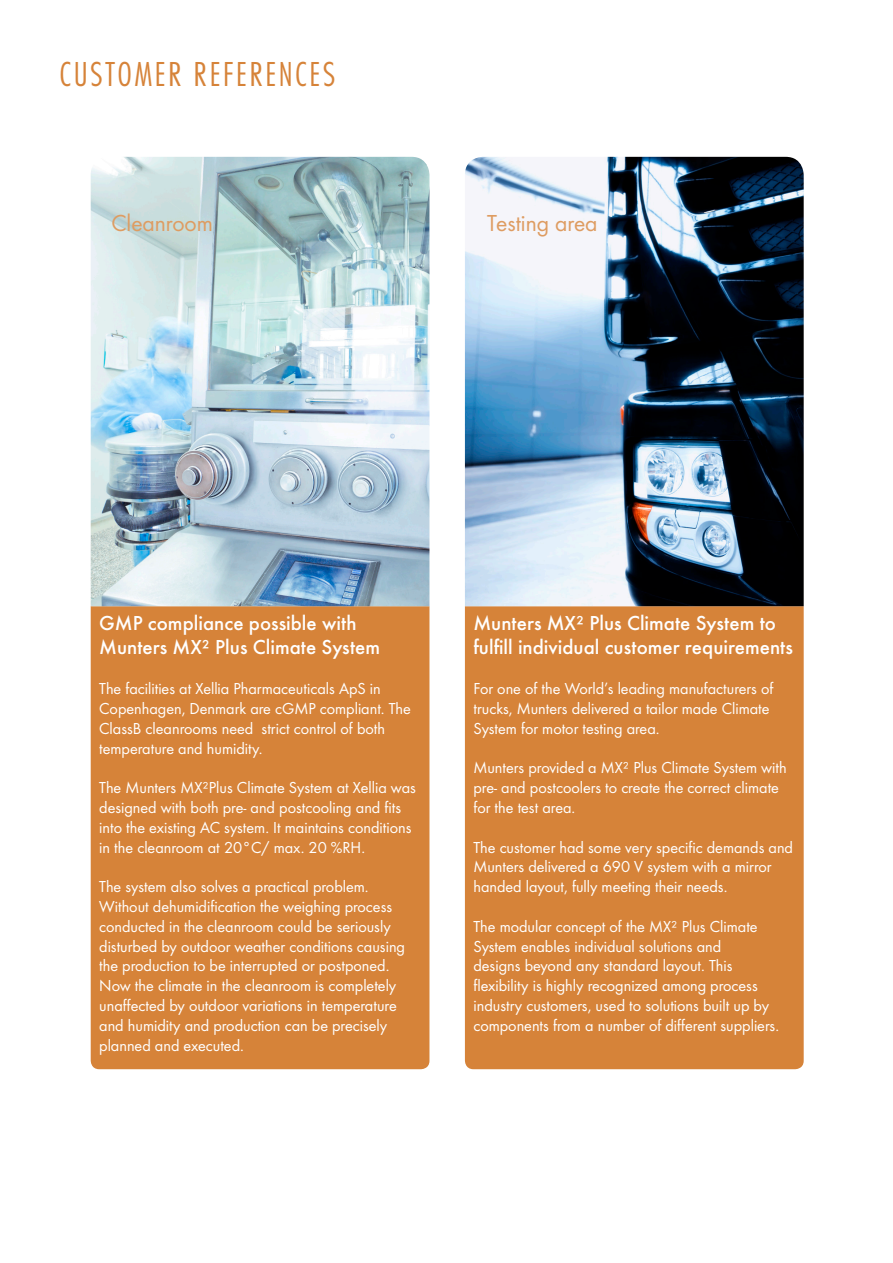
<style>
.page{position:relative;width:893px;height:1263px;background:#fff}
.page>*{position:absolute;margin:0;border:0;box-sizing:border-box;transform-origin:0 0}
.t1{font:300 36px "Futura Con";letter-spacing:.07em;color:#d68339}
.t2{font:24px "Futura Boo";color:#de9c61}
.t3{font:500 21px/24px "Futura";color:#fff}
.t4{font:16.5px/19.8px "Futura Boo";color:#fff}
</style>
<div class="page">
<div style="left:91px;top:606px;width:338px;height:463px;background:#d68339"></div>
<div style="left:465px;top:606px;width:339px;height:463px;background:#d68339"></div>
<img style="left:91px;top:157px;width:338px;height:449px">
<img style="left:465px;top:157px;width:339px;height:449px">
<p class="t1" style="left:60px;top:53px;width:277px">CUSTOMER REFERENCES</p>
<p class="t2" style="left:111px;top:208px;width:103px">Cleanroom</p>
<p class="t2" style="left:487px;top:208px;width:112px">Testing area</p>
<p class="t3" style="left:99px;top:611px;width:282px">GMP compliance possible with<br>Munters MX² Plus Climate System</p>
<p class="t4" style="left:99px;top:679px;width:313px">The facilities at Xellia Pharmaceuticals ApS in Copenhagen, Denmark are cGMP compliant. The ClassB cleanrooms need strict control of both temperature and humidity.</p>
<p class="t4" style="left:99px;top:778px;width:318px">The Munters MX²Plus Climate System at Xellia was designed with both pre- and postcooling and fits into the existing AC system. It maintains conditions in the cleanroom at 20°C/ max. 20 %RH.</p>
<p class="t4" style="left:99px;top:877px;width:307px">The system also solves a practical problem.<br>Without dehumidification the weighing process conducted in the cleanroom could be seriously disturbed by outdoor weather conditions causing the production to be interrupted or postponed.</p>
<p class="t4" style="left:99px;top:976px;width:299px">Now the climate in the cleanroom is completely unaffected by outdoor variations in temperature and humidity and production can be precisely planned and executed.</p>
<p class="t3" style="left:473px;top:611px;width:321px">Munters MX² Plus Climate System to fulfill individual customer requirements</p>
<p class="t4" style="left:473px;top:679px;width:302px">For one of the World’s leading manufacturers of trucks, Munters delivered a tailor made Climate<br>System for motor testing area.</p>
<p class="t4" style="left:473px;top:758px;width:315px">Munters provided a MX² Plus Climate System with pre- and postcoolers to create the correct climate for the test area.</p>
<p class="t4" style="left:473px;top:837px;width:321px">The customer had some very specific demands and<br>Munters delivered a 690 V system with a mirror handed layout, fully meeting their needs.</p>
<p class="t4" style="left:473px;top:916px;width:307px">The modular concept of the MX² Plus Climate System enables individual solutions and<br>designs beyond any standard layout. This flexibility is highly recognized among process industry customers, used to solutions built up by components from a number of different suppliers.</p>
</div>
